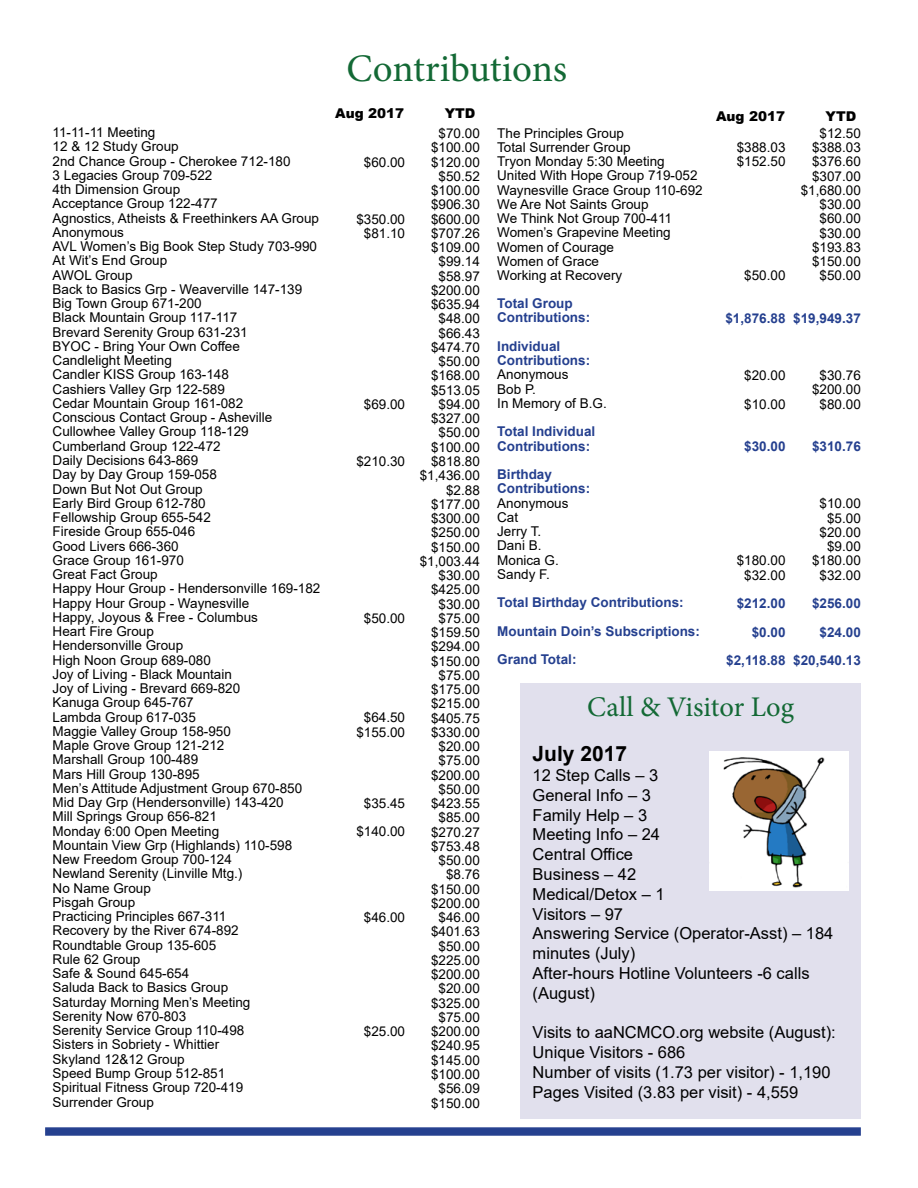
<style>
.page{position:relative;width:918px;height:1188px;background:#fff}
.page>*{position:absolute;margin:0;border:0;box-sizing:border-box;transform-origin:0 0}
.t1{font:39px "Minion Pro";letter-spacing:-.005em;color:#136935}
.t2{font:28.5px "Minion Pro";color:#136935}
.t3{font:700 21px "Arial";color:#000}
.t4{font:16.5px/19.8px "Arial";color:#000}
.t5{font:13.5px/14.2px "Arial";color:#000}
.t6{font:700 13.5px/28.5px "Arial";color:#25408f}
.t7{font:900 13.5px "Arial";color:#000}
</style>
<div class="page">
<div style="left:45px;top:1127px;width:816px;height:9px;background:#25408f;border:2px solid #25408f"></div>
<div style="left:521px;top:683px;width:340px;height:436px;background:#e1e0ed"></div>
<img style="left:709px;top:751px;width:140px;height:140px">
<p class="t5" style="left:53px;top:125px;width:269px">11-11-11 Meeting<br>12 &amp; 12 Study Group<br>2nd Chance Group - Cherokee 712-180<br>3 Legacies Group 709-522<br>4th Dimension Group<br>Acceptance Group 122-477<br>Agnostics, Atheists &amp; Freethinkers AA Group<br>Anonymous<br>AVL Women’s Big Book Step Study 703-990<br>At Wit’s End Group<br>AWOL Group<br>Back to Basics Grp - Weaverville 147-139<br>Big Town Group 671-200<br>Black Mountain Group 117-117<br>Brevard Serenity Group 631-231<br>BYOC - Bring Your Own Coffee<br>Candlelight Meeting<br>Candler KISS Group 163-148<br>Cashiers Valley Grp 122-589<br>Cedar Mountain Group 161-082<br>Conscious Contact Group - Asheville<br>Cullowhee Valley Group 118-129<br>Cumberland Group 122-472<br>Daily Decisions 643-869<br>Day by Day Group 159-058<br>Down But Not Out Group<br>Early Bird Group 612-780<br>Fellowship Group 655-542<br>Fireside Group 655-046<br>Good Livers 666-360<br>Grace Group 161-970<br>Great Fact Group<br>Happy Hour Group - Hendersonville 169-182<br>Happy Hour Group - Waynesville<br>Happy, Joyous &amp; Free - Columbus<br>Heart Fire Group<br>Hendersonville Group<br>High Noon Group 689-080<br>Joy of Living - Black Mountain<br>Joy of Living - Brevard 669-820<br>Kanuga Group 645-767<br>Lambda Group 617-035<br>Maggie Valley Group 158-950<br>Maple Grove Group 121-212<br>Marshall Group 100-489<br>Mars Hill Group 130-895<br>Men’s Attitude Adjustment Group 670-850<br>Mid Day Grp (Hendersonville) 143-420<br>Mill Springs Group 656-821<br>Monday 6:00 Open Meeting<br>Mountain View Grp (Highlands) 110-598<br>New Freedom Group 700-124<br>Newland Serenity (Linville Mtg.)<br>No Name Group<br>Pisgah Group<br>Practicing Principles 667-311<br>Recovery by the River 674-892<br>Roundtable Group 135-605<br>Rule 62 Group<br>Safe &amp; Sound 645-654<br>Saluda Back to Basics Group<br>Saturday Morning Men’s Meeting<br>Serenity Now 670-803<br>Serenity Service Group 110-498<br>Sisters in Sobriety - Whittier<br>Skyland 12&amp;12 Group<br>Speed Bump Group 512-851<br>Spiritual Fitness Group 720-419<br>Surrender Group</p>
<h1 class="t1" style="left:346px;top:42px;width:222px">Contributions</h1>
<p class="t7" style="left:335px;top:104px;width:70px">Aug 2017</p>
<p class="t7" style="left:445px;top:104px;width:32px">YTD</p>
<p class="t5" style="left:497px;top:126px;width:207px">The Principles Group<br>Total Surrender Group<br>Tryon Monday 5:30 Meeting<br>United With Hope Group 719-052<br>Waynesville Grace Group 110-692<br>We Are Not Saints Group<br>We Think Not Group 700-411<br>Women’s Grapevine Meeting<br>Women of Courage<br>Women of Grace<br>Working at Recovery</p>
<p class="t6" style="left:497px;top:296px;width:94px;line-height:14.2px">Total Group<br>Contributions:</p>
<p class="t6" style="left:497px;top:339px;width:94px;line-height:14.2px">Individual<br>Contributions:</p>
<p class="t5" style="left:497px;top:367px;width:111px">Anonymous<br>Bob P.<br>In Memory of B.G.</p>
<p class="t6" style="left:497px;top:425px;width:100px;line-height:14.2px">Total Individual<br>Contributions:</p>
<p class="t6" style="left:497px;top:467px;width:94px;line-height:14.2px">Birthday<br>Contributions:</p>
<p class="t5" style="left:497px;top:496px;width:73px">Anonymous<br>Cat<br>Jerry T.<br>Dani B.<br>Monica G.<br>Sandy F.</p>
<p class="t6" style="left:497px;top:589px;width:204px">Total Birthday Contributions:<br>Mountain Doin’s Subscriptions:<br>Grand Total:</p>
<p class="t7" style="left:716px;top:106px;width:70px">Aug 2017</p>
<p class="t7" style="left:826px;top:106px;width:32px">YTD</p>
<p class="t5" style="left:801px;top:126px;width:62px;text-align:right">$12.50 $388.03 $376.60 $307.00 $1,680.00 $30.00 $60.00 $30.00 $193.83 $150.00 $50.00</p>
<p class="t6" style="left:793px;top:304px;width:69px">$19,949.37</p>
<p class="t5" style="left:420px;top:126px;width:62px;text-align:right">$70.00 $100.00 $120.00 $50.52 $100.00 $906.30 $600.00 $707.26 $109.00 $99.14 $58.97 $200.00 $635.94 $48.00 $66.43 $474.70 $50.00 $168.00 $513.05 $94.00 $327.00 $50.00 $100.00 $818.80 $1,436.00 $2.88 $177.00 $300.00 $250.00 $150.00 $1,003.44 $30.00 $425.00 $30.00 $75.00 $159.50 $294.00 $150.00 $75.00 $175.00 $215.00 $405.75 $330.00 $20.00 $75.00 $200.00 $50.00 $423.55 $85.00 $270.27 $753.48 $50.00 $8.76 $150.00 $200.00 $46.00 $401.63 $50.00 $225.00 $200.00 $20.00 $325.00 $75.00 $200.00 $240.95 $145.00 $100.00 $56.09 $150.00</p>
<p class="t5" style="left:737px;top:140px;width:50px">$388.03 $152.50</p>
<p class="t5" style="left:364px;top:155px;width:43px">$60.00</p>
<p class="t5" style="left:356px;top:212px;width:50px;text-align:center">$350.00 $81.10</p>
<p class="t5" style="left:744px;top:268px;width:43px">$50.00</p>
<p class="t6" style="left:725px;top:304px;width:62px">$1,876.88</p>
<p class="t5" style="left:812px;top:368px;width:50px;text-align:center">$30.76 $200.00 $80.00</p>
<p class="t6" style="left:812px;top:433px;width:50px">$310.76</p>
<p class="t5" style="left:744px;top:361px;width:43px;line-height:28.5px">$20.00 $10.00</p>
<p class="t6" style="left:744px;top:433px;width:43px">$30.00</p>
<p class="t5" style="left:364px;top:397px;width:43px">$69.00</p>
<p class="t5" style="left:356px;top:454px;width:50px">$210.30</p>
<p class="t5" style="left:812px;top:496px;width:50px;text-align:right">$10.00 $5.00 $20.00 $9.00 $180.00 $32.00</p>
<p class="t6" style="left:793px;top:589px;width:69px;text-align:right">$256.00 $24.00 $20,540.13</p>
<p class="t5" style="left:737px;top:553px;width:50px;text-align:center">$180.00 $32.00</p>
<p class="t6" style="left:726px;top:589px;width:61px;text-align:right">$212.00 $0.00 $2,118.88</p>
<p class="t5" style="left:364px;top:611px;width:43px">$50.00</p>
<h2 class="t2" style="left:587px;top:688px;width:208px">Call &amp; Visitor Log</h2>
<h3 class="t3" style="left:533px;top:739px;width:96px">July 2017</h3>
<p class="t4" style="left:533px;top:765px;width:302px">12 Step Calls – 3<br>General Info – 3<br>Family Help – 3<br>Meeting Info – 24<br>Central Office<br>Business – 42<br>Medical/Detox – 1<br>Visitors – 97<br>Answering Service (Operator-Asst) – 184 minutes (July)<br>After-hours Hotline Volunteers -6 calls (August)</p>
<p class="t4" style="left:533px;top:1023px;width:305px">Visits to aaNCMCO.org website (August):<br>Unique Visitors - 686<br>Number of visits (1.73 per visitor) - 1,190<br>Pages Visited (3.83 per visit) - 4,559</p>
<p class="t5" style="left:356px;top:710px;width:50px;text-align:center">$64.50 $155.00</p>
<p class="t5" style="left:356px;top:789px;width:50px;line-height:28.5px;text-align:center">$35.45 $140.00</p>
<p class="t5" style="left:364px;top:910px;width:43px">$46.00</p>
<p class="t5" style="left:364px;top:1024px;width:43px">$25.00</p>
</div>
